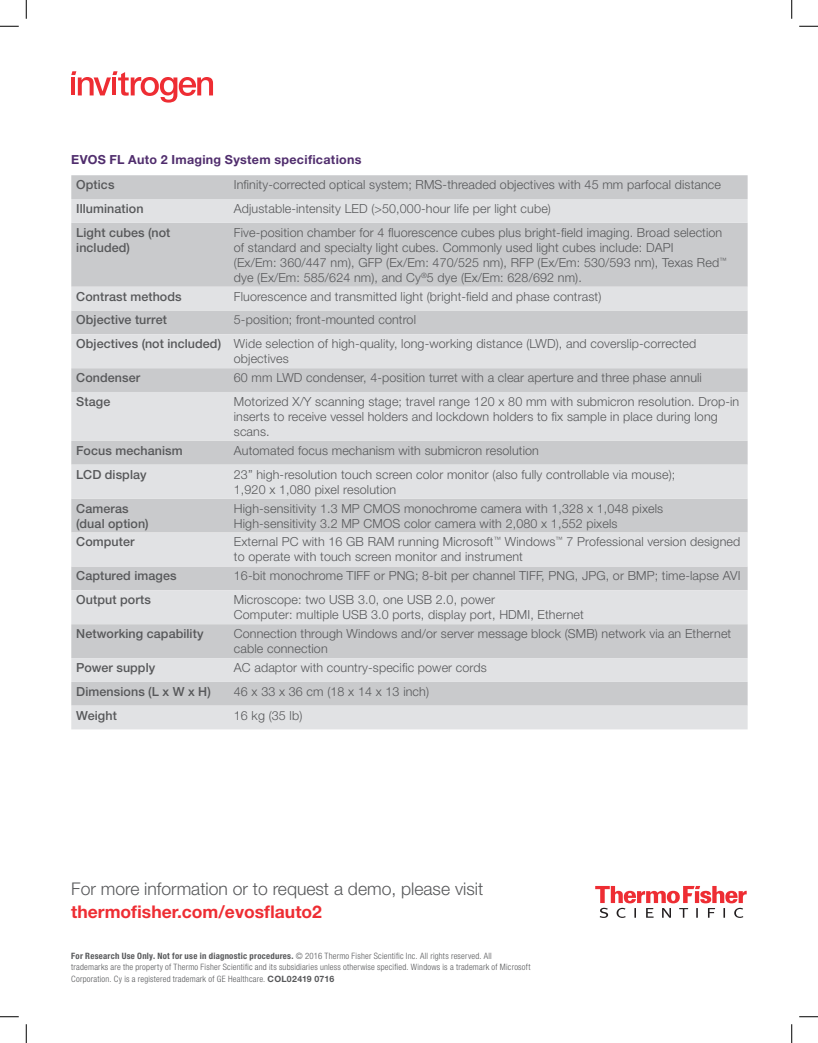
<style>
.page{position:relative;width:818px;height:1043px;background:#fff}
.page>*{position:absolute;margin:0;border:0;box-sizing:border-box;transform-origin:0 0}
.CTA{font:300 17.5px/22.5px "Helvetica Neue LT Std";color:#57585a}
.Table_Text_-_Left{font:300 12.5px/15px "Helvetica Neue LT Std";letter-spacing:.01em;color:#57585a}
.Table_Text_-_Left_Me{font:500 12.5px/15px "Helvetica Neue LT Std";letter-spacing:.005em;color:#57585a}
.Content_Header{font:700 12.5px "Helvetica Neue LT Std";letter-spacing:.025em;color:#502d6d}
.Copyright___Tactic{font:300 condensed 8.75px/11.2px "Helvetica Neue LT Std";letter-spacing:.025em;color:#57585a}
.s1{font-weight:700;color:#ee2d33}
.s2{font-weight:700}
.s3{font-weight:700;font-stretch:normal}
</style>
<div class="page">
<svg style="left:595px;top:886px;width:151px;height:32px"></svg>
<div style="left:71px;top:175px;width:676px;height:24px;background:#c9cacc"></div>
<svg style="left:71px;top:199px;width:676px;height:530px;fill:#e1e2e4"></svg>
<svg style="left:71px;top:71px;width:142px;height:32px"></svg>
<svg style="left:0;top:25px;width:19px;height:2px"></svg>
<svg style="left:799px;top:25px;width:19px;height:2px"></svg>
<svg style="left:0;top:1016px;width:19px;height:1px"></svg>
<svg style="left:799px;top:1016px;width:19px;height:1px"></svg>
<svg style="left:25px;top:0;width:2px;height:19px"></svg>
<svg style="left:25px;top:1024px;width:2px;height:18px"></svg>
<svg style="left:791px;top:0;width:1px;height:19px"></svg>
<svg style="left:791px;top:1024px;width:1px;height:18px"></svg>
<p class="Content_Header" style="left:71px;top:152px;width:292px">EVOS FL Auto 2 Imaging System specifications</p>
<p class="Table_Text_-_Left_Me" style="left:76px;top:177px;width:40px">Optics</p>
<p class="Table_Text_-_Left" style="left:234px;top:177px;width:488px">Infinity-corrected optical system; RMS-threaded objectives with 45 mm parfocal distance</p>
<p class="Table_Text_-_Left_Me" style="left:76px;top:201px;width:69px">Illumination</p>
<p class="Table_Text_-_Left" style="left:234px;top:201px;width:318px">Adjustable‐intensity LED (&gt;50,000-hour life per light cube)</p>
<p class="Table_Text_-_Left_Me" style="left:76px;top:225px;width:95px">Light cubes (not included)</p>
<p class="Table_Text_-_Left" style="left:234px;top:224px;width:494px">Five-position chamber for 4 fluorescence cubes plus bright-field imaging. Broad selection of standard and specialty light cubes. Commonly used light cubes include: DAPI<br>(Ex/Em: 360/447 nm), GFP (Ex/Em: 470/525 nm), RFP (Ex/Em: 530/593 nm), Texas Red<sup>™ </sup>dye (Ex/Em: 585/624 nm), and Cy<sup>®</sup>5 dye (Ex/Em: 628/692 nm).</p>
<p class="Table_Text_-_Left_Me" style="left:76px;top:288px;width:107px">Contrast methods</p>
<p class="Table_Text_-_Left" style="left:234px;top:288px;width:369px">Fluorescence and transmitted light (bright-field and phase contrast)</p>
<p class="Table_Text_-_Left_Me" style="left:76px;top:312px;width:92px">Objective turret</p>
<p class="Table_Text_-_Left" style="left:234px;top:312px;width:184px">5-position; front-mounted control</p>
<p class="Table_Text_-_Left_Me" style="left:76px;top:336px;width:146px">Objectives (not included)</p>
<p class="Table_Text_-_Left" style="left:234px;top:336px;width:464px">Wide selection of high-quality, long-working distance (LWD), and coverslip-corrected objectives</p>
<p class="Table_Text_-_Left_Me" style="left:76px;top:370px;width:65px">Condenser</p>
<p class="Table_Text_-_Left" style="left:234px;top:370px;width:469px">60 mm LWD condenser, 4-position turret with a clear aperture and three phase annuli</p>
<p class="Table_Text_-_Left_Me" style="left:76px;top:394px;width:36px">Stage</p>
<p class="Table_Text_-_Left" style="left:234px;top:393px;width:507px">Motorized X/Y scanning stage; travel range 120 x 80 mm with submicron resolution. Drop-in inserts to receive vessel holders and lockdown holders to fix sample in place during long scans.</p>
<p class="Table_Text_-_Left_Me" style="left:76px;top:443px;width:108px">Focus mechanism</p>
<p class="Table_Text_-_Left" style="left:234px;top:442px;width:306px">Automated focus mechanism with submicron resolution</p>
<p class="Table_Text_-_Left_Me" style="left:76px;top:466px;width:72px">LCD display</p>
<p class="Table_Text_-_Left" style="left:234px;top:466px;width:443px">23” high-resolution touch screen color monitor (also fully controllable via mouse);<br>1,920 x 1,080 pixel resolution</p>
<p class="Table_Text_-_Left_Me" style="left:76px;top:500px;width:54px">Cameras</p>
<p class="Table_Text_-_Left_Me" style="left:76px;top:515px;width:74px">(dual option)</p>
<p class="Table_Text_-_Left" style="left:234px;top:500px;width:431px">High-sensitivity 1.3 MP CMOS monochrome camera with 1,328 x 1,048 pixels</p>
<p class="Table_Text_-_Left" style="left:234px;top:515px;width:385px">High-sensitivity 3.2 MP CMOS color camera with 2,080 x 1,552 pixels</p>
<p class="Table_Text_-_Left_Me" style="left:76px;top:534px;width:60px">Computer</p>
<p class="Table_Text_-_Left" style="left:234px;top:534px;width:508px">External PC with 16 GB RAM running Microsoft<sup>™</sup> Windows<sup>™</sup> 7 Professional version designed to operate with touch screen monitor and instrument</p>
<p class="Table_Text_-_Left_Me" style="left:76px;top:568px;width:102px">Captured images</p>
<p class="Table_Text_-_Left" style="left:234px;top:568px;width:508px">16-bit monochrome TIFF or PNG; 8-bit per channel TIFF, PNG, JPG, or BMP; time-lapse AVI</p>
<p class="Table_Text_-_Left_Me" style="left:76px;top:592px;width:76px">Output ports</p>
<p class="Table_Text_-_Left" style="left:234px;top:592px;width:263px">Microscope: two USB 3.0, one USB 2.0, power</p>
<p class="Table_Text_-_Left" style="left:234px;top:607px;width:351px">Computer: multiple USB 3.0 ports, display port, HDMI, Ethernet</p>
<p class="Table_Text_-_Left_Me" style="left:76px;top:626px;width:129px">Networking capability</p>
<p class="Table_Text_-_Left" style="left:234px;top:626px;width:499px">Connection through Windows and/or server message block (SMB) network via an Ethernet cable connection</p>
<p class="Table_Text_-_Left_Me" style="left:76px;top:660px;width:81px">Power supply</p>
<p class="Table_Text_-_Left" style="left:234px;top:660px;width:254px">AC adaptor with country-specific power cords</p>
<p class="Table_Text_-_Left_Me" style="left:76px;top:683px;width:136px">Dimensions (L x W x H)</p>
<p class="Table_Text_-_Left" style="left:234px;top:683px;width:197px">46 x 33 x 36 cm (18 x 14 x 13 inch)</p>
<p class="Table_Text_-_Left_Me" style="left:76px;top:707px;width:42px">Weight</p>
<p class="Table_Text_-_Left" style="left:234px;top:707px;width:70px">16 kg (35 lb)</p>
<p class="CTA" style="left:71px;top:877px;width:413px">For more information or to request a demo, please visit <span class="s1">thermofisher.com/evosflauto2</span></p>
<p class="Copyright___Tactic" style="left:71px;top:950px;width:460px"><span class="s2">For Research Use Only. Not for use in diagnostic procedures.</span> © 2016 Thermo Fisher Scientific Inc. All rights reserved. All trademarks are the property of Thermo Fisher Scientific and its subsidiaries unless otherwise specified. Windows is a trademark of Microsoft<br>Corporation. Cy is a registered trademark of GE Healthcare. <span class="s3">COL02419 0716</span></p>
</div>
